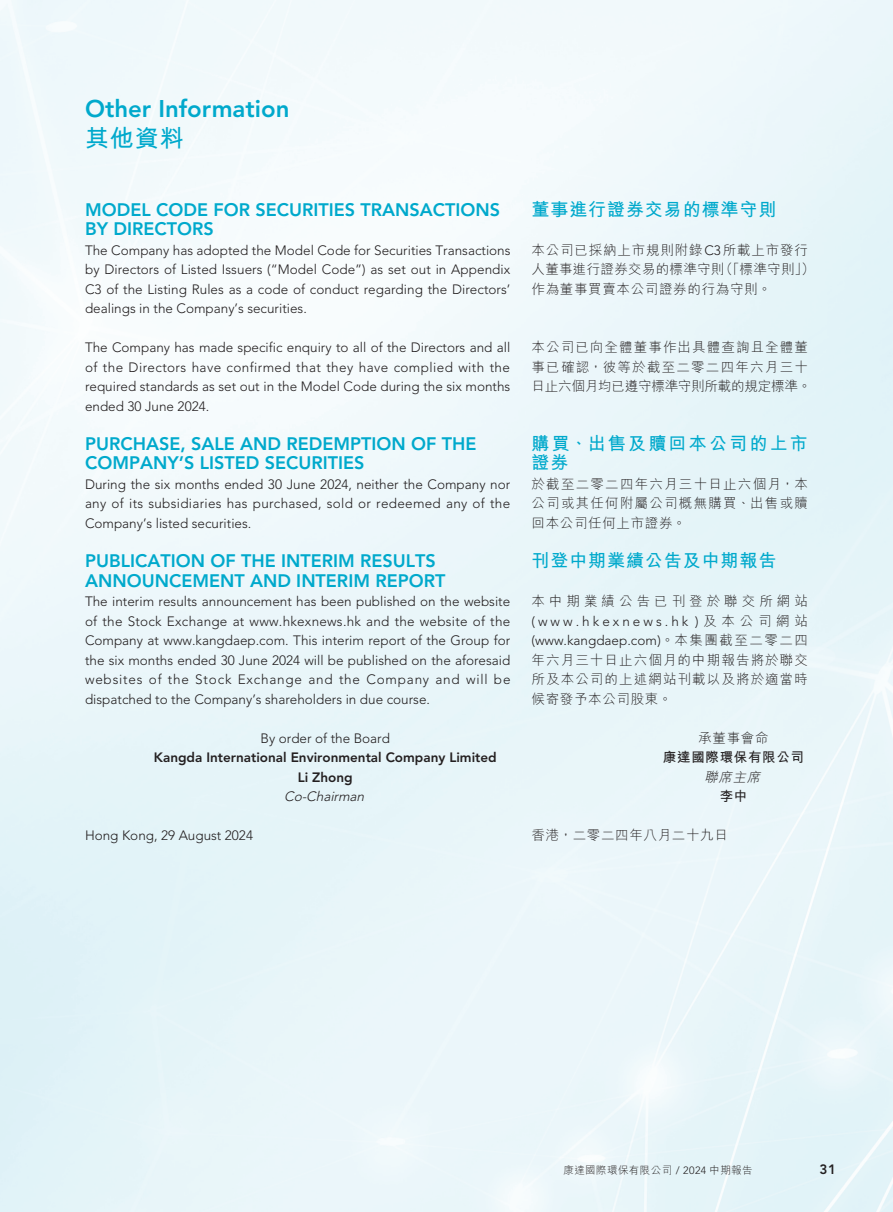
<style>
.page{position:relative;width:893px;height:1212px;background:#fff}
.page>*{position:absolute;margin:0;border:0;box-sizing:border-box;transform-origin:0 0}
.t1{font:800 24px "Avenir LT Std";color:#00a9cc}
.t2{font:700 24px "M Hei HK";color:#00a9cc}
._01_H1{font:800 18px/19.5px "Avenir LT Std";color:#00a9cc}
._01_H1-2{font:700 18px "M Hei HK";letter-spacing:.05em;color:#00a9cc}
._01_H1-3{font:700 18px/19.5px "M Hei HK";letter-spacing:.125em;color:#00a9cc}
._00_txt{font:300 13.5px/19.5px "Avenir LT Std";color:#231f20;text-align:justify}
._00_txt-2{font:300 13.5px/19.5px "M Hei HK";letter-spacing:.06em;color:#231f20;text-align:justify}
._00_txt-3{font:300 13.5px/19.5px "M Hei HK";letter-spacing:.08em;color:#231f20}
._00_txt-4{font:800 13.5px "Avenir LT Std";color:#231f20}
._00_txt-5{font:700 13.5px "M Hei HK";letter-spacing:.05em;color:#231f20}
._00_txt-6{font:italic 300 13.5px "Avenir LT Std";color:#231f20}
._00_txt-7{font:italic 300 13.5px "M Hei HK";color:#231f20}
.t3{font:300 10.5px "M Hei HK";letter-spacing:.04em;color:#231f20}
.s1{font-family:"Avenir LT Std"}
</style>
<div class="page">
<h1 class="t1" style="left:85px;top:94px;width:206px">Other Information</h1>
<h1 class="t2" style="left:85px;top:120px;width:100px">其他資料</h1>
<p class="_01_H1" style="left:85px;top:200px;width:416px">MODEL CODE FOR SECURITIES TRANSACTIONS<br>BY DIRECTORS</p>
<p class="_00_txt" style="left:85px;top:241px;width:427px">The Company has adopted the Model Code for Securities Transactions by Directors of Listed Issuers (“Model Code”) as set out in Appendix C3 of the Listing Rules as a code of conduct regarding the Directors’ dealings in the Company’s securities.</p>
<p class="_00_txt" style="left:85px;top:338px;width:427px">The Company has made specific enquiry to all of the Directors and all of the Directors have confirmed that they have complied with the required standards as set out in the Model Code during the six months ended 30 June 2024.</p>
<p class="_01_H1" style="left:85px;top:434px;width:393px">PURCHASE, SALE AND REDEMPTION OF THE<br>COMPANY’S LISTED SECURITIES</p>
<p class="_00_txt" style="left:85px;top:475px;width:427px">During the six months ended 30 June 2024, neither the Company nor any of its subsidiaries has purchased, sold or redeemed any of the Company’s listed securities.</p>
<p class="_01_H1" style="left:85px;top:551px;width:362px">PUBLICATION OF THE INTERIM RESULTS<br>ANNOUNCEMENT AND INTERIM REPORT</p>
<p class="_00_txt" style="left:85px;top:592px;width:427px">The interim results announcement has been published on the website of the Stock Exchange at www.hkexnews.hk and the website of the Company at www.kangdaep.com. This interim report of the Group for the six months ended 30 June 2024 will be published on the aforesaid websites of the Stock Exchange and the Company and will be dispatched to the Company’s shareholders in due course.</p>
<p class="_00_txt" style="left:261px;top:728px;width:131px">By order of the Board</p>
<p class="_00_txt-4" style="left:154px;top:749px;width:344px">Kangda International Environmental Company Limited</p>
<p class="_00_txt-4" style="left:298px;top:769px;width:56px">Li Zhong</p>
<p class="_00_txt-6" style="left:284px;top:788px;width:85px">Co-Chairman</p>
<p class="_00_txt" style="left:85px;top:826px;width:169px">Hong Kong, 29 August 2024</p>
<p class="_01_H1-2" style="left:531px;top:196px;width:246px">董事進行證券交易的標準守則</p>
<p class="_00_txt-2" style="left:531px;top:240px;width:285px;text-align:left">本公司已採納上市規則附錄<span class="s1">C3</span>所載上市發行人董事進行證券交易的標準守則（「標準守則」）作為董事買賣本公司證券的行為守則。</p>
<p class="_00_txt-3" style="left:531px;top:338px;width:281px">本公司已向全體董事作出具體查詢且全體董事已確認，彼等於截至二零二四年六月三十日止六個月均已遵守標準守則所載的規定標準。</p>
<p class="_01_H1-3" style="left:531px;top:432px;width:278px">購買、出售及贖回本公司的上市證券</p>
<p class="_00_txt-2" style="left:531px;top:474px;width:278px">於截至二零二四年六月三十日止六個月，本公司或其任何附屬公司概無購買、出售或贖回本公司任何上市證券。</p>
<p class="_01_H1-2" style="left:531px;top:547px;width:246px">刊登中期業績公告及中期報告</p>
<p class="_00_txt-2" style="left:531px;top:591px;width:278px">本中期業績公告已刊登於聯交所網站<span class="s1">(www.hkexnews.hk )</span> 及本公司網站<span class="s1">(www.kangdaep.com)</span>。本集團截至二零二四年六月三十日止六個月的中期報告將於聯交所及本公司的上述網站刊載以及將於適當時候寄發予本公司股東。</p>
<p class="_00_txt-2" style="left:698px;top:728px;width:72px">承董事會命</p>
<p class="_00_txt-5" style="left:663px;top:747px;width:143px">康達國際環保有限公司</p>
<p class="_00_txt-7" style="left:704px;top:770px;width:60px">聯席主席</p>
<p class="_00_txt-5" style="left:720px;top:786px;width:29px">李中</p>
<p class="_00_txt-2" style="left:531px;top:825px;width:198px">香港，二零二四年八月二十九日</p>
<p class="t3" style="left:563px;top:1164px;width:191px">康達國際環保有限公司 <span class="s1">/ 2024</span> 中期報告</p>
<p class="_00_txt-4" style="left:820px;top:1161px;width:18px">31</p>
</div>
